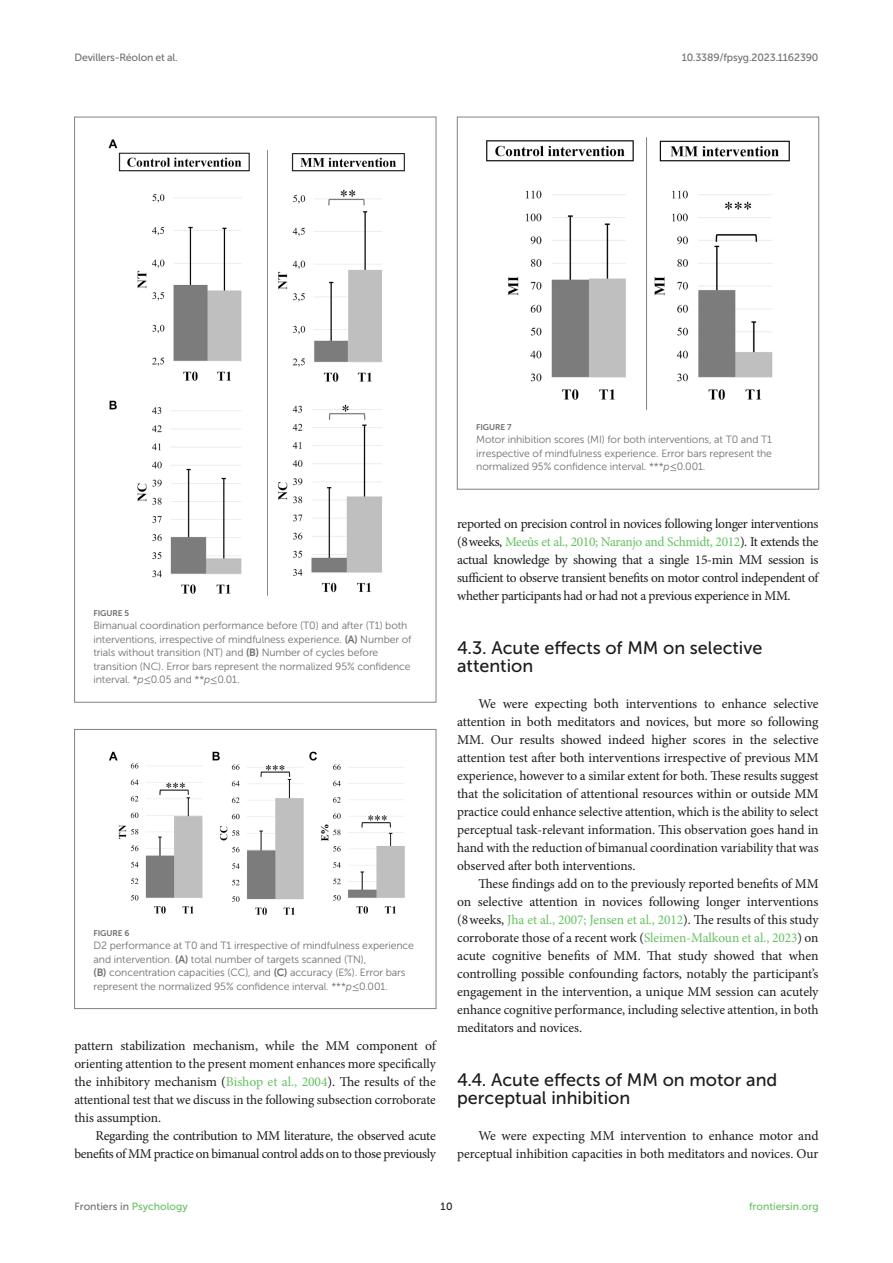
<style>
.page{position:relative;width:893px;height:1263px;background:#fff}
.page>*{position:absolute;margin:0;border:0;box-sizing:border-box;transform-origin:0 0}
.HEAD_2{font:18px/18px "Museo Sans 500";color:#1b1c1b}
.TEXT_FLUSH{font:13.5px/18px "Minion Pro";letter-spacing:-.005em;color:#1b1c1b;text-align:justify}
.TEXT{font:13.5px/18px "Minion Pro";letter-spacing:-.025em;color:#1b1c1b;text-align:justify}
.FIG_LEG{font:10.5px/13.5px "Museo Sans 300";letter-spacing:-.01em;color:#706f70}
.t1{font:10.5px "Museo Sans 500";letter-spacing:-.015em;color:#706f70}
.t2{font:10.5px "Museo Sans 500";color:#65c161}
.t3{font:10.5px "Museo Sans 500";color:#1b1c1b}
.FIG_HD{font:8.25px "Museo Sans 700";letter-spacing:-.01em;color:#706f70}
.s1{font-family:"Museo Sans 700"}
.s2{font-style:italic}
.s3{font-family:"STIX General"}
.s4{color:#65c161}
</style>
<div class="page">
<img style="left:108px;top:139px;width:297px;height:457px">
<img style="left:109px;top:751px;width:296px;height:165px">
<div style="left:74px;top:729px;width:362px;height:280px;border:1px solid #808285"></div>
<img style="left:486px;top:137px;width:304px;height:273px">
<div style="left:457px;top:117px;width:362px;height:372px;border:1px solid #808285"></div>
<p class="t1" style="left:74px;top:51px;width:105px">Devillers-Réolon et al.</p>
<p class="t1" style="left:682px;top:51px;width:138px">10.3389/fpsyg.2023.1162390</p>
<p class="FIG_HD" style="left:94px;top:608px;width:37px">FIGURE 5</p>
<p class="FIG_LEG" style="left:94px;top:619px;width:320px">Bimanual coordination performance before (T0) and after (T1) both interventions, irrespective of mindfulness experience. <span class="s1">(A)</span> Number of trials without transition (NT) and <span class="s1">(B)</span> Number of cycles before transition (NC). Error bars represent the normalized 95% confidence interval. *<span class="s2">p</span><span class="s3">≤</span> 0.05 and **<span class="s2">p</span><span class="s3">≤</span> 0.01.</p>
<p class="FIG_HD" style="left:94px;top:928px;width:37px">FIGURE 6</p>
<p class="FIG_LEG" style="left:94px;top:939px;width:322px">D2 performance at T0 and T1 irrespective of mindfulness experience and intervention. <span class="s1">(A)</span> total number of targets scanned (TN),<br><span class="s1">(B)</span> concentration capacities (CC), and <span class="s1">(C)</span> accuracy (E%). Error bars represent the normalized 95% confidence interval. ***<span class="s2">p</span><span class="s3">≤</span> 0.001.</p>
<p class="TEXT_FLUSH" style="left:74px;top:1037px;width:363px">pattern stabilization mechanism, while the MM component of orienting attention to the present moment enhances more specifically the inhibitory mechanism (<span class="s4">Bishop et al., 2004</span>). The results of the attentional test that we discuss in the following subsection corroborate this assumption.</p>
<p class="TEXT" style="left:74px;top:1127px;width:363px;text-align:right">Regarding the contribution to MM literature, the observed acute benefits of MM practice on bimanual control adds on to those previously</p>
<p class="FIG_HD" style="left:476px;top:422px;width:37px">FIGURE 7</p>
<p class="FIG_LEG" style="left:476px;top:433px;width:297px;text-align:justify">Motor inhibition scores (MI) for both interventions, at T0 and T1 irrespective of mindfulness experience. Error bars represent the normalized 95% confidence interval. ***<span class="s2">p</span><span class="s3">≤</span> 0.001.</p>
<p class="TEXT" style="left:457px;top:515px;width:363px">reported on precision control in novices following longer interventions (8weeks, <span class="s4">Meeûs et al., 2010; Naranjo and Schmidt, 2012</span>). It extends the actual knowledge by showing that a single 15-min MM session is sufficient to observe transient benefits on motor control independent of whether participants had or had not a previous experience in MM.</p>
<p class="HEAD_2" style="left:457px;top:639px;width:307px">4.3. Acute effects of MM on selective attention</p>
<p class="TEXT_FLUSH" style="left:457px;top:695px;width:363px;text-indent:21px">We were expecting both interventions to enhance selective attention in both meditators and novices, but more so following MM. Our results showed indeed higher scores in the selective attention test after both interventions irrespective of previous MM experience, however to a similar extent for both. These results suggest that the solicitation of attentional resources within or outside MM practice could enhance selective attention, which is the ability to select perceptual task-relevant information. This observation goes hand in hand with the reduction of bimanual coordination variability that was observed after both interventions.</p>
<p class="TEXT" style="left:457px;top:875px;width:363px;text-indent:21px">These findings add on to the previously reported benefits of MM on selective attention in novices following longer interventions (8weeks, <span class="s4">Jha et al., 2007; Jensen et al., 2012</span>). The results of this study corroborate those of a recent work (<span class="s4">Sleimen-Malkoun et al., 2023</span>) on acute cognitive benefits of MM. That study showed that when controlling possible confounding factors, notably the participant’s engagement in the intervention, a unique MM session can acutely enhance cognitive performance, including selective attention, in both meditators and novices.</p>
<p class="HEAD_2" style="left:457px;top:1071px;width:322px">4.4. Acute effects of MM on motor and perceptual inhibition</p>
<p class="TEXT_FLUSH" style="left:457px;top:1127px;width:363px;text-align:right">We were expecting MM intervention to enhance motor and perceptual inhibition capacities in both meditators and novices. Our</p>
<p class="t1" style="left:74px;top:1200px;width:115px">Frontiers in <span class="s4">Psychology</span></p>
<p class="t3" style="left:440px;top:1200px;width:14px">10</p>
<p class="t2" style="left:749px;top:1200px;width:71px">frontiersin.org</p>
</div>
